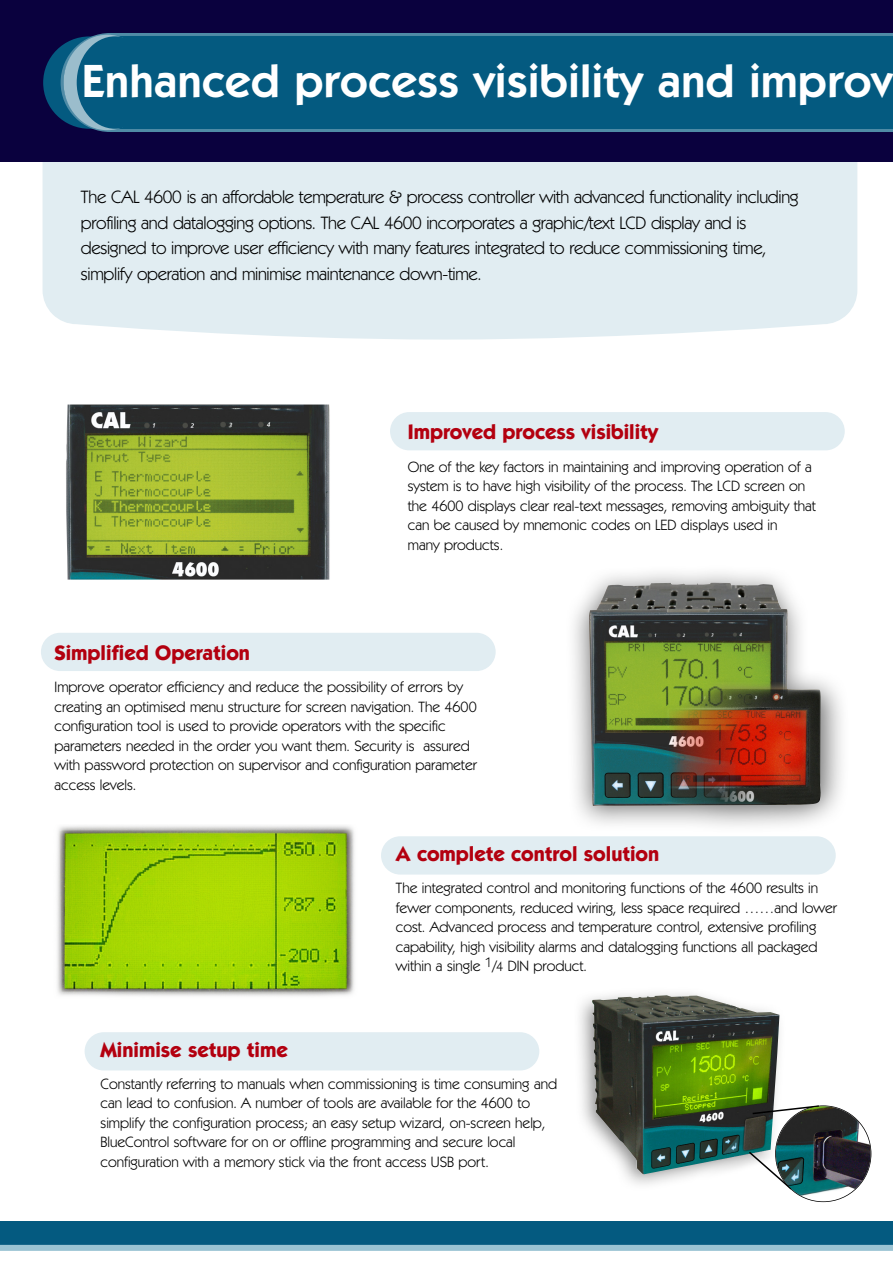
<style>
.page{position:relative;width:893px;height:1263px;background:#fff}
.page>*{position:absolute;margin:0;border:0;box-sizing:border-box;transform-origin:0 0}
.t1{font:600 46.5px "Kabel IT Cby BT";letter-spacing:.01em;color:#fff}
.t2{font:700 21px "Kabel IT Cby BT";color:#b3000f}
.t3{font:18px/25.5px "Kabel IT Cby BT";letter-spacing:-.015em;color:#000}
.t4{font:15px/19.5px "Kabel IT Cby BT";color:#000}
.s1{font-size:13.5px}
</style>
<div class="page">
<div style="left:43px;top:162px;width:814px;height:178px;background:#e1edf2"></div>
<div style="left:390px;top:412px;width:454px;height:38px;background:#e1edf2;border-radius:19px"></div>
<div style="left:41px;top:633px;width:454px;height:38px;background:#e1edf2;border-radius:19px"></div>
<div style="left:381px;top:836px;width:454px;height:39px;background:#e1edf2;border-radius:19px"></div>
<div style="left:85px;top:1032px;width:454px;height:38px;background:#e1edf2;border-radius:19px"></div>
<div style="left:0;top:0;width:892px;height:162px;background:#0a013e"></div>
<svg style="left:43px;top:46px;width:18px;height:73px"></svg>
<svg style="left:61px;top:33px;width:831px;height:99px;background:#095c82"></svg>
<div style="left:64px;top:35px;width:87px;height:95px;background:#9bbdcc;border-radius:50%"></div>
<div style="left:77px;top:36px;width:76px;height:93px;background:#045a80;border-radius:50%"></div>
<div style="left:0;top:1222px;width:892px;height:28px;background:#045a80"></div>
<img style="left:57px;top:825px;width:298px;height:171px">
<img style="left:66px;top:405px;width:264px;height:175px">
<div style="left:0;top:1245px;width:892px;height:6px;background:#9ac3d3"></div>
<img style="left:589px;top:583px;width:232px;height:223px">
<img style="left:592px;top:995px;width:187px;height:179px">
<svg style="left:751px;top:1104px;width:65px;height:11px"></svg>
<svg style="left:747px;top:1150px;width:28px;height:26px"></svg>
<img style="left:775px;top:1106px;width:95px;height:95px">
<div style="left:775px;top:1105px;width:96px;height:97px;border:2px solid #000;border-radius:50%"></div>
<h1 class="t1" style="left:82px;top:63px;width:811px">Enhanced process visibility and improv</h1>
<p class="t3" style="left:81px;top:186px;width:719px">The CAL 4600 is an affordable temperature &amp; process controller with advanced functionality including profiling and datalogging options. The CAL 4600 incorporates a graphic/text LCD display and is designed to improve user efficiency with many features integrated to reduce commissioning time, simplify operation and minimise maintenance down-time.</p>
<h2 class="t2" style="left:408px;top:424px;width:252px">Improved process visibility</h2>
<p class="t4" style="left:408px;top:458px;width:409px">One of the key factors in maintaining and improving operation of a system is to have high visibility of the process. The LCD screen on the 4600 displays clear real-text messages, removing ambiguity that can be caused by mnemonic codes on LED displays used in<br>many products.</p>
<h2 class="t2" style="left:55px;top:645px;width:197px">Simplified Operation</h2>
<p class="t4" style="left:55px;top:678px;width:424px">Improve operator efficiency and reduce the possibility of errors by creating an optimised menu structure for screen navigation. The 4600 configuration tool is used to provide operators with the specific parameters needed in the order you want them. Security is assured with password protection on supervisor and configuration parameter access levels.</p>
<h2 class="t2" style="left:396px;top:846px;width:265px">A complete control solution</h2>
<p class="t4" style="left:396px;top:879px;width:442px">The integrated control and monitoring functions of the 4600 results in fewer components, reduced wiring, less space required ……and lower cost. Advanced process and temperature control, extensive profiling capability, high visibility alarms and datalogging functions all packaged within a single <sup>1</sup>/<span class="s1">4</span> DIN product.</p>
<h2 class="t2" style="left:101px;top:1042px;width:189px">Minimise setup time</h2>
<p class="t4" style="left:101px;top:1075px;width:458px">Constantly referring to manuals when commissioning is time consuming and can lead to confusion. A number of tools are available for the 4600 to simplify the configuration process; an easy setup wizard, on-screen help, BlueControl software for on or offline programming and secure local configuration with a memory stick via the front access USB port.</p>
</div>
